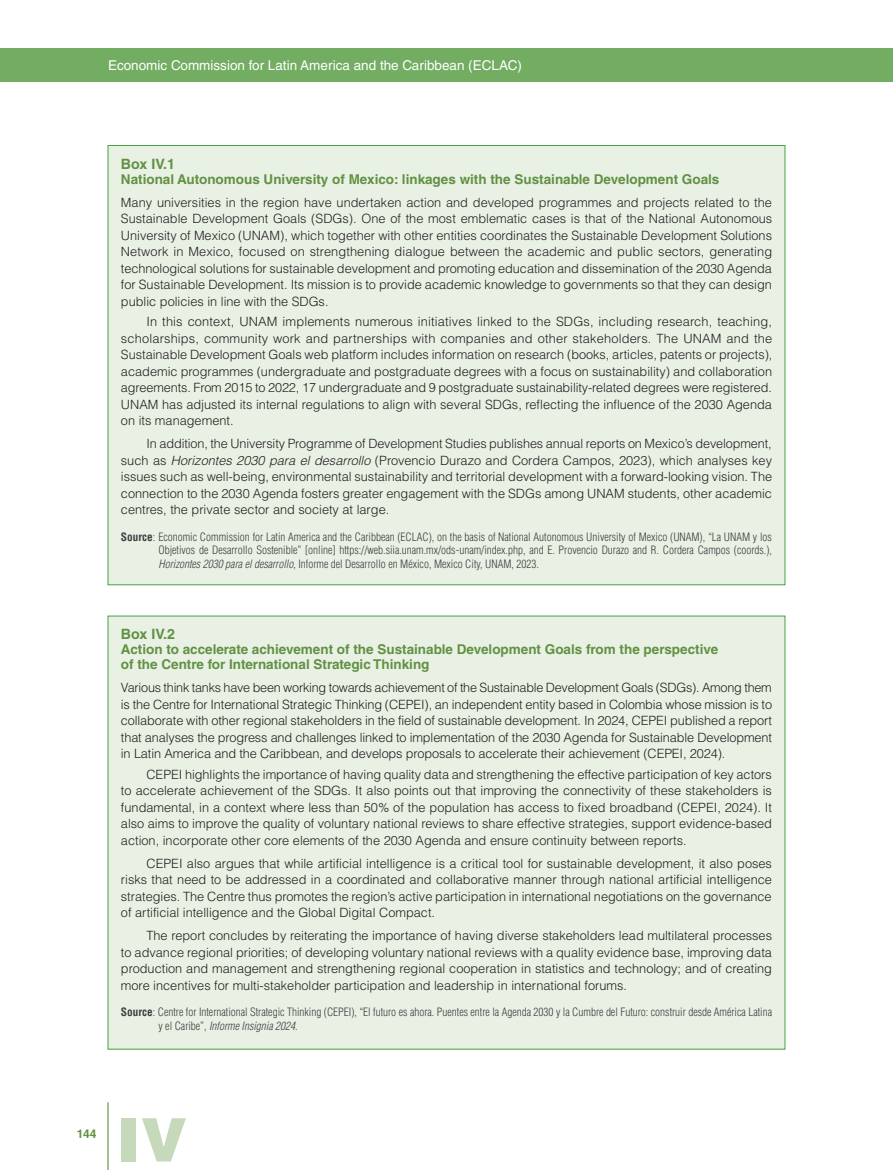
<style>
.page{position:relative;width:893px;height:1170px;background:#fff}
.page>*{position:absolute;margin:0;border:0;box-sizing:border-box;transform-origin:0 0}
.t1{font:900 60px "Helvetica LT Std";color:#c6d9bb}
._09_titulo_recuadro{font:700 14.25px "Helvetica LT Std";color:#619143}
._09_titulo_recuadro-2{font:700 13.5px/15px "Helvetica LT Std";color:#619143}
.t2{font:13.5px "Helvetica LT Std";color:#fff}
._09__tx_recuadro{font:300 12.75px/16.5px "Helvetica LT Std";color:#231f20;text-align:justify}
._09_tx_recuadro_primero{font:300 12.75px/16.5px "Helvetica LT Std";letter-spacing:-.005em;color:#231f20;text-align:justify}
.t3{font:700 12px "Helvetica LT Std";color:#619143}
._09_fuente_recuadro{font:300 condensed 11.25px/13.5px "Helvetica LT Std";color:#3e3e3f;text-align:justify}
.s1{font-style:italic}
.s2{font-weight:700}
</style>
<div class="page">
<div style="left:0;top:48px;width:893px;height:33px;background:#72ad62"></div>
<hr style="left:107px;top:1102px;width:2px;height:67px;background:#619143">
<div style="left:108px;top:145px;width:677px;height:439px;background:#e9f1e5"></div>
<div style="left:108px;top:616px;width:677px;height:433px;background:#e9f1e5"></div>
<p class="t2" style="left:108px;top:57px;width:415px">Economic Commission for Latin America and the Caribbean (ECLAC)</p>
<p class="_09_titulo_recuadro" style="left:121px;top:155px;width:56px">Box IV.1</p>
<p class="_09_titulo_recuadro-2" style="left:121px;top:171px;width:600px">National Autonomous University of Mexico: linkages with the Sustainable Development Goals</p>
<p class="_09_tx_recuadro_primero" style="left:121px;top:194px;width:653px">Many universities in the region have undertaken action and developed programmes and projects related to the Sustainable Development Goals (SDGs). One of the most emblematic cases is that of the National Autonomous University of Mexico (UNAM), which together with other entities coordinates the Sustainable Development Solutions Network in Mexico, focused on strengthening dialogue between the academic and public sectors, generating technological solutions for sustainable development and promoting education and dissemination of the 2030 Agenda for Sustainable Development. Its mission is to provide academic knowledge to governments so that they can design public policies in line with the SDGs.</p>
<p class="_09__tx_recuadro" style="left:121px;top:313px;width:653px;text-indent:26px">In this context, UNAM implements numerous initiatives linked to the SDGs, including research, teaching, scholarships, community work and partnerships with companies and other stakeholders. The UNAM and the Sustainable Development Goals web platform includes information on research (books, articles, patents or projects), academic programmes (undergraduate and postgraduate degrees with a focus on sustainability) and collaboration agreements. From 2015 to 2022, 17 undergraduate and 9 postgraduate sustainability-related degrees were registered.<br>UNAM has adjusted its internal regulations to align with several SDGs, reflecting the influence of the 2030 Agenda on its management.</p>
<p class="_09__tx_recuadro" style="left:121px;top:435px;width:653px;text-indent:26px">In addition, the University Programme of Development Studies publishes annual reports on Mexico’s development, such as <span class="s1">Horizontes 2030 para el desarrollo</span> (Provencio Durazo and Cordera Campos, 2023), which analyses key issues such as well-being, environmental sustainability and territorial development with a forward-looking vision. The connection to the 2030 Agenda fosters greater engagement with the SDGs among UNAM students, other academic centres, the private sector and society at large.</p>
<p class="_09_fuente_recuadro" style="left:158px;top:529px;width:615px;text-indent:-38px"><span class="s2">Source</span>: Economic Commission for Latin America and the Caribbean (ECLAC), on the basis of National Autonomous University of Mexico (UNAM), “La UNAM y los Objetivos de Desarrollo Sostenible” [online] https://web.siia.unam.mx/ods-unam/index.php, and E. Provencio Durazo and R. Cordera Campos (coords.), <span class="s1">Horizontes 2030 para el desarrollo</span>, Informe del Desarrollo en México, Mexico City, UNAM, 2023.</p>
<p class="_09_titulo_recuadro" style="left:121px;top:625px;width:56px">Box IV.2</p>
<p class="_09_titulo_recuadro-2" style="left:121px;top:641px;width:599px">Action to accelerate achievement of the Sustainable Development Goals from the perspective of the Centre for International Strategic Thinking</p>
<p class="_09_tx_recuadro_primero" style="left:121px;top:679px;width:653px">Various think tanks have been working towards achievement of the Sustainable Development Goals (SDGs). Among them is the Centre for International Strategic Thinking (CEPEI), an independent entity based in Colombia whose mission is to collaborate with other regional stakeholders in the field of sustainable development. In 2024, CEPEI published a report that analyses the progress and challenges linked to implementation of the 2030 Agenda for Sustainable Development in Latin America and the Caribbean, and develops proposals to accelerate their achievement (CEPEI, 2024).</p>
<p class="_09__tx_recuadro" style="left:121px;top:766px;width:653px;text-indent:26px">CEPEI highlights the importance of having quality data and strengthening the effective participation of key actors to accelerate achievement of the SDGs. It also points out that improving the connectivity of these stakeholders is fundamental, in a context where less than 50% of the population has access to fixed broadband (CEPEI, 2024). It also aims to improve the quality of voluntary national reviews to share effective strategies, support evidence-based action, incorporate other core elements of the 2030 Agenda and ensure continuity between reports.</p>
<p class="_09__tx_recuadro" style="left:121px;top:854px;width:653px;text-indent:26px">CEPEI also argues that while artificial intelligence is a critical tool for sustainable development, it also poses risks that need to be addressed in a coordinated and collaborative manner through national artificial intelligence strategies. The Centre thus promotes the region’s active participation in international negotiations on the governance of artificial intelligence and the Global Digital Compact.</p>
<p class="_09__tx_recuadro" style="left:121px;top:927px;width:653px;text-indent:26px">The report concludes by reiterating the importance of having diverse stakeholders lead multilateral processes to advance regional priorities; of developing voluntary national reviews with a quality evidence base, improving data production and management and strengthening regional cooperation in statistics and technology; and of creating more incentives for multi-stakeholder participation and leadership in international forums.</p>
<p class="_09_fuente_recuadro" style="left:158px;top:1005px;width:615px;text-indent:-38px"><span class="s2">Source</span>: Centre for International Strategic Thinking (CEPEI), “El futuro es ahora. Puentes entre la Agenda 2030 y la Cumbre del Futuro: construir desde América Latina y el Caribe”, <span class="s1">Informe Insignia 2024</span>.</p>
<p class="t3" style="left:77px;top:1126px;width:21px">144</p>
<h1 class="t1" style="left:117px;top:1100px;width:72px">IV</h1>
</div>
